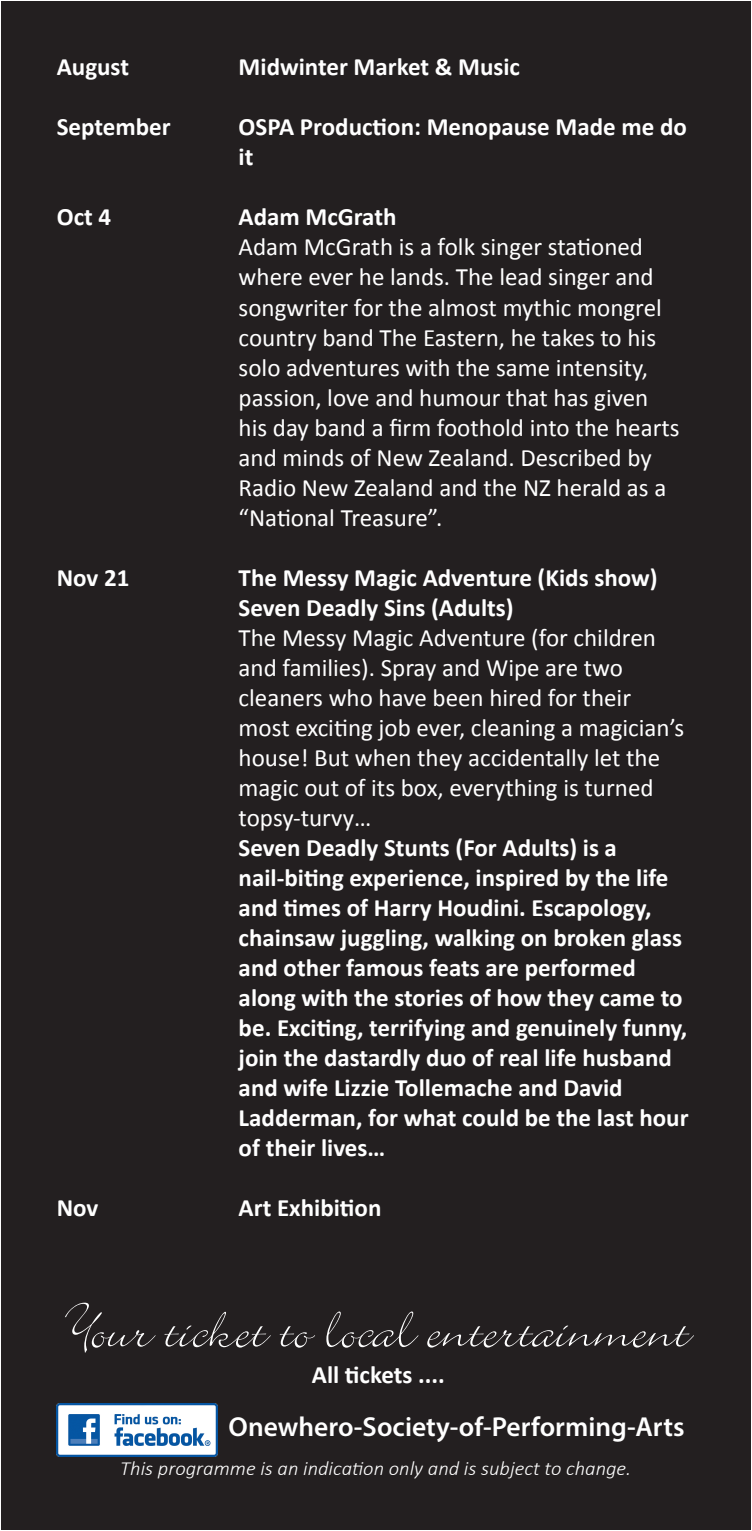
<style>
.page{position:relative;width:752px;height:1531px;background:#fff}
.page>*{position:absolute;margin:0;border:0;box-sizing:border-box;transform-origin:0 0}
.t1{font:65px "Bickley Script";color:#fff}
.t2{font:600 27.5px "Myriad Pro";color:#fff}
.t3{font:25px/30px "Calibri";color:#fff}
.t4{font:700 25px/30px "Calibri";color:#fff}
.t5{font:italic 300 20px "Calibri";color:#fff}
</style>
<div class="page">
<div style="left:1px;top:1px;width:749px;height:1528px;background:#231f20"></div>
<img style="left:57px;top:1403px;width:161px;height:54px">
<p class="t4" style="left:57px;top:52px;width:74px">August</p>
<p class="t4" style="left:57px;top:112px;width:115px">September</p>
<p class="t4" style="left:238px;top:52px;width:283px">Midwinter Market &amp; Music</p>
<p class="t4" style="left:238px;top:112px;width:449px">OSPA Production: Menopause Made me do it</p>
<p class="t4" style="left:57px;top:202px;width:56px">Oct 4</p>
<p class="t4" style="left:238px;top:202px;width:159px">Adam McGrath</p>
<p class="t3" style="left:238px;top:232px;width:442px">Adam McGrath is a folk singer stationed where ever he lands. The lead singer and songwriter for the almost mythic mongrel country band The Eastern, he takes to his solo adventures with the same intensity, passion, love and humour that has given his day band a firm foothold into the hearts and minds of New Zealand. Described by Radio New Zealand and the NZ herald as a “National Treasure”.</p>
<p class="t4" style="left:57px;top:562px;width:74px">Nov 21</p>
<p class="t4" style="left:238px;top:562px;width:420px">The Messy Magic Adventure (Kids show)</p>
<p class="t4" style="left:238px;top:592px;width:276px">Seven Deadly Sins (Adults)</p>
<p class="t3" style="left:238px;top:622px;width:447px">The Messy Magic Adventure (for children and families). Spray and Wipe are two cleaners who have been hired for their most exciting job ever, cleaning a magician’s house! But when they accidentally let the magic out of its box, everything is turned topsy-turvy…</p>
<p class="t4" style="left:238px;top:832px;width:451px">Seven Deadly Stunts (For Adults) is a nail-biting experience, inspired by the life and times of Harry Houdini. Escapology, chainsaw juggling, walking on broken glass and other famous feats are performed along with the stories of how they came to be. Exciting, terrifying and genuinely funny, join the dastardly duo of real life husband and wife Lizzie Tollemache and David Ladderman, for what could be the last hour of their lives…</p>
<p class="t4" style="left:57px;top:1192px;width:43px">Nov</p>
<p class="t4" style="left:238px;top:1192px;width:144px">Art Exhibition</p>
<p class="t1" style="left:63px;top:1297px;width:627px">Your ticket to local entertainment</p>
<p class="t4" style="left:311px;top:1360px;width:134px">All tickets ....</p>
<p class="t2" style="left:228px;top:1409px;width:457px">Onewhero-Society-of-Performing-Arts</p>
<p class="t5" style="left:120px;top:1456px;width:512px">This programme is an indication only and is subject to change.</p>
</div>
